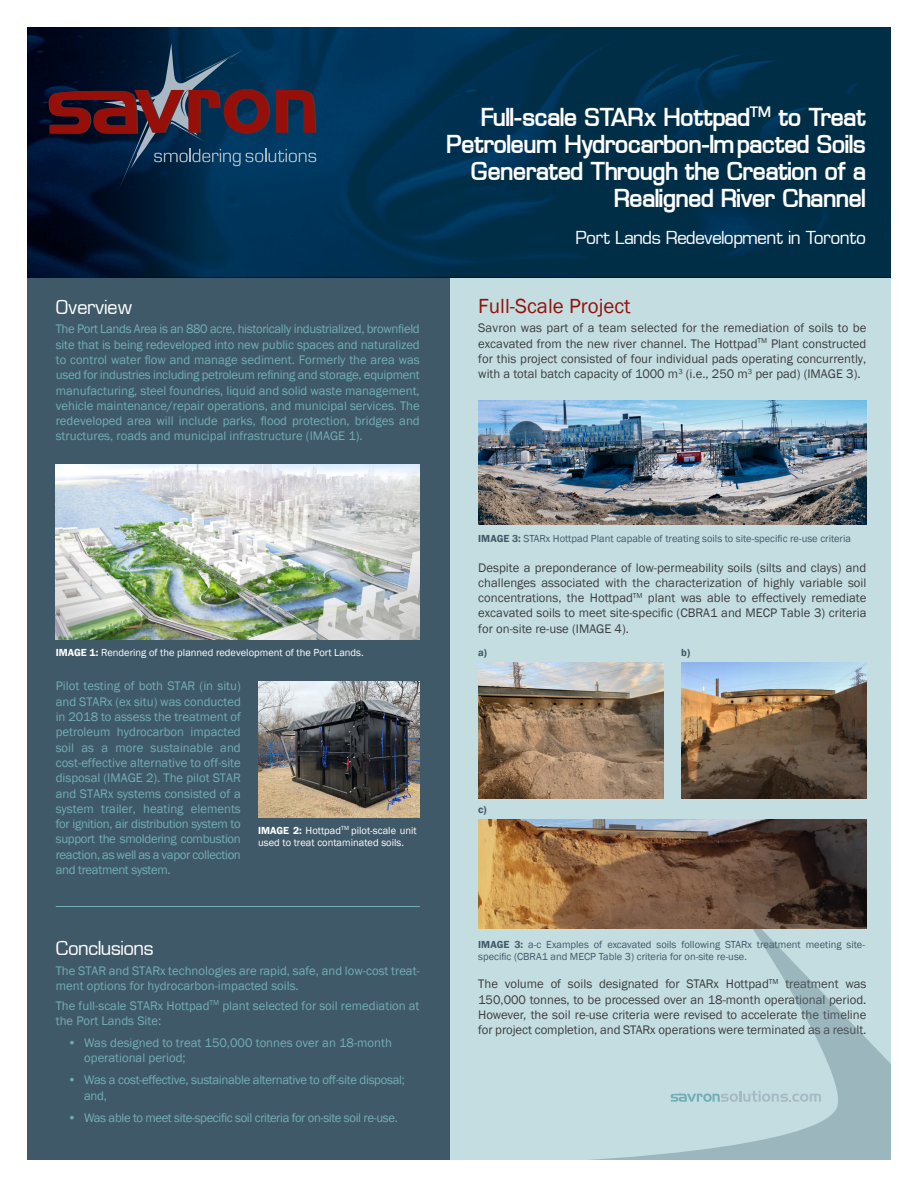
<style>
.page{position:relative;width:918px;height:1188px;background:#fff}
.page>*{position:absolute;margin:0;border:0;box-sizing:border-box;transform-origin:0 0}
.t1{font:700 27px/27px "Waukegan LDO";color:#fff;text-align:right}
.t2{font:21px "Waukegan LDO";color:#fff}
.t3{font:21px "Franklin Gothic";color:#961009}
.t4{font:19.5px "Waukegan LDO";color:#fff}
.t5{font:12.75px/15.3px "Franklin Gothic";color:#72aeb6}
.t6{font:12.75px/15.3px "Franklin Gothic";color:#3e3e3f;text-align:justify}
.t7{font:12.75px/15.3px "Franklin Gothic";letter-spacing:-.025em;color:#72aeb6}
.t8{font:12.75px "Franklin Gothic";letter-spacing:-.03em;color:#72aeb6}
.t9{font:10.5px/12px "Franklin Gothic";color:#405968}
.t10{font:10.5px/12px "Franklin Gothic";color:#fff}
.t11{font:600 10.5px "Franklin Gothic";color:#405968}
.s1{font-weight:600}
</style>
<div class="page">
<div style="left:26px;top:261px;width:873px;height:902px;background:#c3dde1"></div>
<div style="left:26px;top:258px;width:423px;height:905px;background:#405968"></div>
<hr style="left:56px;top:906px;width:364px;height:1px;background:#72aeb6">
<svg style="left:578px;top:900px;width:314px;height:261px"></svg>
<svg style="left:671px;top:1091px;width:150px;height:11px"></svg>
<div style="left:0;top:1161px;width:918px;height:27px;background:#fff"></div>
<svg style="left:27px;top:27px;width:865px;height:250px;background:#002d4a"></svg>
<svg style="left:49px;top:43px;width:267px;height:147px;background:#222a43"></svg>
<div style="left:892px;top:0;width:26px;height:1188px;background:#fff"></div>
<img style="left:258px;top:681px;width:162px;height:137px">
<img style="left:56px;top:464px;width:364px;height:175px">
<img style="left:478px;top:819px;width:388px;height:109px">
<img style="left:681px;top:663px;width:185px;height:135px">
<img style="left:478px;top:663px;width:185px;height:135px">
<img style="left:478px;top:400px;width:388px;height:124px">
<p class="t2" style="left:56px;top:296px;width:78px">Overview</p>
<p class="t5" style="left:56px;top:322px;width:366px;text-align:justify">The Port Lands Area is an 880 acre, historically industrialized, brownfield site that is being redeveloped into new public spaces and naturalized to control water flow and manage sediment. Formerly the area was used for industries including petroleum refining and storage, equipment manufacturing, steel foundries, liquid and solid waste management, vehicle maintenance/repair operations, and municipal services. The redeveloped area will include parks, flood protection, bridges and structures, roads and municipal infrastructure (IMAGE 1).</p>
<p class="t1" style="left:447px;top:104px;width:421px">Full-scale STARx Hottpad<sup>TM</sup> to Treat Petroleum Hydrocarbon-Impacted Soils Generated Through the Creation of a Realigned River Channel</p>
<p class="t4" style="left:576px;top:228px;width:291px">Port Lands Redevelopment in Toronto</p>
<p class="t3" style="left:478px;top:293px;width:154px">Full-Scale Project</p>
<p class="t6" style="left:478px;top:321px;width:390px">Savron was part of a team selected for the remediation of soils to be excavated from the new river channel. The Hottpad<sup>TM</sup> Plant constructed for this project consisted of four individual pads operating concurrently, with a total batch capacity of 1000 m<sup>3</sup> (i.e., 250 m<sup>3</sup> per pad) (IMAGE 3).</p>
<p class="t10" style="left:56px;top:647px;width:310px"><span class="s1">IMAGE 1:</span> Rendering of the planned redevelopment of the Port Lands.</p>
<p class="t5" style="left:56px;top:679px;width:187px;text-align:justify">Pilot testing of both STAR (in situ) and STARx (ex situ) was conducted in 2018 to assess the treatment of petroleum hydrocarbon impacted soil as a more sustainable and cost-effective alternative to off-site disposal (IMAGE 2). The pilot STAR and STARx systems consisted of a system trailer, heating elements for ignition, air distribution system to support the smoldering combustion reaction, as well as a vapor collection and treatment system.</p>
<p class="t10" style="left:258px;top:825px;width:160px"><span class="s1">IMAGE 2:</span> Hottpad<sup>TM</sup> pilot-scale unit used to treat contaminated soils.</p>
<p class="t2" style="left:56px;top:937px;width:99px">Conclusions</p>
<p class="t5" style="left:56px;top:963px;width:366px">The STAR and STARx technologies are rapid, safe, and low-cost treat&shy;ment options for hydrocarbon-impacted soils.</p>
<p class="t5" style="left:56px;top:998px;width:365px">The full-scale STARx Hottpad<sup>TM</sup> plant selected for soil remediation at the Port Lands Site:</p>
<p class="t5" style="left:84px;top:1035px;width:309px;text-indent:-16px">• Was designed to treat 150,000 tonnes over an 18-month operational period;</p>
<p class="t7" style="left:84px;top:1073px;width:322px;text-indent:-16px">• Was a cost-effective, sustainable alternative to off-site disposal; and,</p>
<p class="t8" style="left:68px;top:1110px;width:332px">• Was able to meet site-specific soil criteria for on-site soil re-use.</p>
<p class="t9" style="left:478px;top:533px;width:374px"><span class="s1">IMAGE 3:</span> STARx Hottpad Plant capable of treating soils to site-specific re-use criteria</p>
<p class="t6" style="left:478px;top:560px;width:390px">Despite a preponderance of low-permeability soils (silts and clays) and challenges associated with the characterization of highly variable soil concentrations, the Hottpad<sup>TM</sup> plant was able to effectively remediate excavated soils to meet site-specific (CBRA1 and MECP Table 3) criteria for on-site re-use (IMAGE 4).</p>
<p class="t11" style="left:478px;top:646px;width:10px">a)</p>
<p class="t11" style="left:681px;top:646px;width:10px">b)</p>
<p class="t11" style="left:478px;top:803px;width:10px">c)</p>
<p class="t9" style="left:478px;top:939px;width:388px"><span class="s1">IMAGE 3:</span> a-c Examples of excavated soils following STARx treatment meeting site&shy;specific (CBRA1 and MECP Table 3) criteria for on-site re-use.</p>
<p class="t6" style="left:478px;top:977px;width:390px">The volume of soils designated for STARx Hottpad<sup>TM</sup> treatment was 150,000 tonnes, to be processed over an 18-month operational period.<br>However, the soil re-use criteria were revised to accelerate the timeline for project completion, and STARx operations were terminated as a result.</p>
</div>
